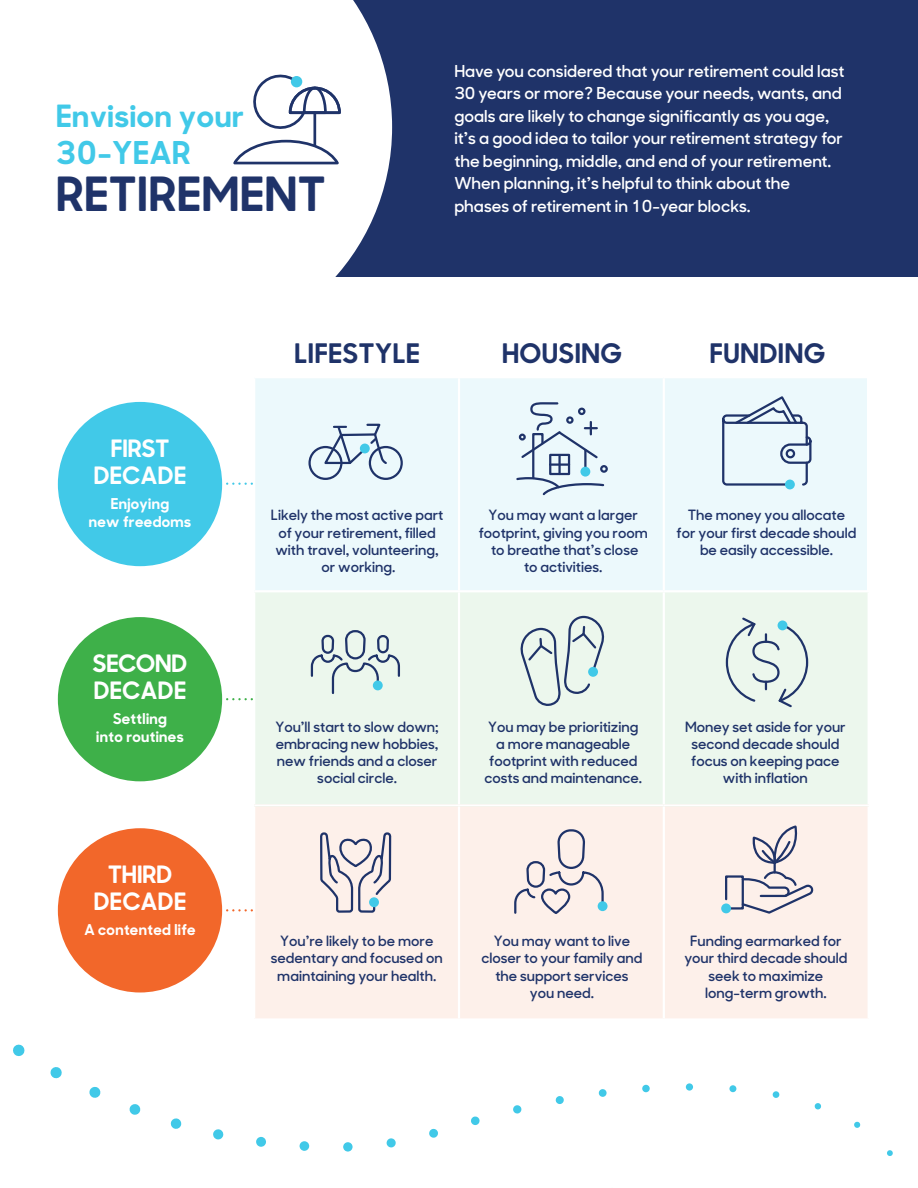
<style>
.page{position:relative;width:918px;height:1188px;background:#fff}
.page>*{position:absolute;margin:0;border:0;box-sizing:border-box;transform-origin:0 0}
.t1{font:700 47.25px "MM Sharp Sans";letter-spacing:.015em;color:#1f3369}
.t2{font:700 31.5px "MM Sharp Sans";letter-spacing:.025em;color:#41c9e8}
.t3{font:700 30.75px "MM Sharp Sans";letter-spacing:.025em;color:#41c9e8}
.t4{font:700 27px "MM Sharp Sans";letter-spacing:.025em;color:#1f3369}
.t5{font:700 24px/27px "MM Sharp Sans";letter-spacing:.025em;color:#fff;text-align:center}
.t6{font:600 16.5px/22.5px "MM Sharp Sans";color:#fff}
.t7{font:700 15px/18px "MM Sharp Sans";letter-spacing:.025em;color:#fff;text-align:center}
.t8{font:600 14.25px/17.1px "MM Sharp Sans";color:#1f3369;text-align:center}
</style>
<div class="page">
<div style="left:254px;top:377px;width:613px;height:214px;background:#ecf9fc"></div>
<div style="left:255px;top:592px;width:614px;height:214px;background:#ecf7ed"></div>
<div style="left:255px;top:805px;width:614px;height:214px;background:#fdf0ea"></div>
<hr style="left:254px;top:376px;width:205px;height:2px;background:#fff">
<hr style="left:459px;top:376px;width:205px;height:2px;background:#fff">
<hr style="left:458px;top:378px;width:2px;height:212px;background:#fff">
<hr style="left:664px;top:376px;width:206px;height:2px;background:#fff">
<hr style="left:663px;top:378px;width:2px;height:212px;background:#fff">
<hr style="left:254px;top:590px;width:205px;height:2px;background:#fff">
<hr style="left:459px;top:590px;width:205px;height:2px;background:#fff">
<hr style="left:458px;top:592px;width:2px;height:212px;background:#fff">
<hr style="left:664px;top:590px;width:206px;height:2px;background:#fff">
<hr style="left:663px;top:592px;width:2px;height:212px;background:#fff">
<hr style="left:868px;top:592px;width:2px;height:212px;background:#fff">
<hr style="left:254px;top:804px;width:205px;height:3px;background:#fff">
<hr style="left:459px;top:804px;width:205px;height:3px;background:#fff">
<hr style="left:458px;top:806px;width:2px;height:212px;background:#fff">
<hr style="left:664px;top:804px;width:206px;height:3px;background:#fff">
<hr style="left:663px;top:806px;width:2px;height:212px;background:#fff">
<hr style="left:868px;top:806px;width:2px;height:212px;background:#fff">
<hr style="left:254px;top:1018px;width:205px;height:3px;background:#fff">
<hr style="left:459px;top:1018px;width:205px;height:3px;background:#fff">
<hr style="left:664px;top:1018px;width:206px;height:3px;background:#fff">
<div style="left:0;top:0;width:918px;height:277px;background:#1f3369"></div>
<div style="left:0;top:0;width:213px;height:277px;background:#fff"></div>
<svg style="left:13px;top:1044px;width:12px;height:12px"></svg>
<svg style="left:50px;top:1067px;width:12px;height:12px"></svg>
<svg style="left:89px;top:1086px;width:12px;height:12px"></svg>
<svg style="left:129px;top:1104px;width:12px;height:11px"></svg>
<svg style="left:170px;top:1118px;width:12px;height:11px"></svg>
<svg style="left:429px;top:1128px;width:9px;height:10px"></svg>
<svg style="left:471px;top:1116px;width:9px;height:9px"></svg>
<svg style="left:513px;top:1105px;width:9px;height:9px"></svg>
<div style="left:555px;top:1096px;width:9px;height:8px;background:#41c9e8;border-radius:4px"></div>
<div style="left:599px;top:1089px;width:8px;height:8px;background:#41c9e8;border-radius:4px"></div>
<div style="left:642px;top:1085px;width:8px;height:7px;background:#41c9e8;border-radius:4px"></div>
<div style="left:686px;top:1083px;width:7px;height:8px;background:#41c9e8;border-radius:4px"></div>
<div style="left:729px;top:1085px;width:8px;height:7px;background:#41c9e8;border-radius:3px"></div>
<div style="left:772px;top:1091px;width:8px;height:7px;background:#41c9e8;border-radius:3px"></div>
<svg style="left:814px;top:1103px;width:8px;height:7px"></svg>
<svg style="left:854px;top:1121px;width:7px;height:7px"></svg>
<svg style="left:887px;top:1150px;width:6px;height:6px"></svg>
<svg style="left:722px;top:396px;width:90px;height:91px"></svg>
<div style="left:785px;top:480px;width:10px;height:9px;background:#41c9e8;border-radius:50%"></div>
<div style="left:58px;top:402px;width:164px;height:164px;background:#41c9e8;border-radius:50%"></div>
<svg style="left:724px;top:827px;width:90px;height:87px"></svg>
<div style="left:721px;top:903px;width:10px;height:10px;background:#41c9e8;border-radius:50%"></div>
<svg style="left:513px;top:804px;width:92px;height:110px"></svg>
<div style="left:598px;top:901px;width:10px;height:10px;background:#41c9e8;border-radius:50%"></div>
<div style="left:369px;top:446px;width:34px;height:34px;border:2px solid #1f3369;border-radius:50%"></div>
<svg style="left:516px;top:402px;width:91px;height:304px"></svg>
<div style="left:578px;top:408px;width:8px;height:7px;border:2px solid #1f3369;border-radius:50%"></div>
<div style="left:566px;top:416px;width:8px;height:8px;border:2px solid #1f3369;border-radius:50%"></div>
<div style="left:519px;top:434px;width:7px;height:7px;border:2px solid #1f3369;border-radius:50%"></div>
<div style="left:600px;top:465px;width:8px;height:8px;border:2px solid #1f3369;border-radius:50%"></div>
<div style="left:580px;top:467px;width:10px;height:10px;background:#41c9e8;border-radius:50%"></div>
<svg style="left:725px;top:617px;width:84px;height:91px"></svg>
<div style="left:58px;top:617px;width:164px;height:164px;background:#3eb049;border-radius:50%"></div>
<div style="left:58px;top:828px;width:164px;height:165px;background:#f2672a;border-radius:50%"></div>
<svg style="left:213px;top:0;width:188px;height:1152px"></svg>
<h3 class="t3" style="left:56px;top:90px;width:190px">Envision your</h3>
<h2 class="t2" style="left:56px;top:127px;width:136px">30-YEAR</h2>
<h1 class="t1" style="left:56px;top:155px;width:271px">RETIREMENT</h1>
<p class="t6" style="left:454px;top:59px;width:392px">Have you considered that your retirement could last 30 years or more? Because your needs, wants, and goals are likely to change significantly as you age, it’s a good idea to tailor your retirement strategy for the beginning, middle, and end of your retirement.<br>When planning, it’s helpful to think about the</p>
<p class="t6" style="left:454px;top:194px;width:298px">phases of retirement in 10-year blocks.</p>
<h3 class="t4" style="left:294px;top:331px;width:127px">LIFESTYLE</h3>
<h3 class="t4" style="left:502px;top:331px;width:121px">HOUSING</h3>
<h3 class="t4" style="left:710px;top:331px;width:117px">FUNDING</h3>
<h3 class="t5" style="left:94px;top:432px;width:94px">FIRST<br>DECADE</h3>
<p class="t7" style="left:89px;top:493px;width:104px">Enjoying<br>new freedoms</p>
<h3 class="t5" style="left:93px;top:647px;width:96px;text-align:left">SECOND<br>DECADE</h3>
<p class="t7" style="left:96px;top:708px;width:89px">Settling<br>into routines</p>
<h3 class="t5" style="left:94px;top:859px;width:94px">THIRD<br>DECADE</h3>
<p class="t7" style="left:84px;top:919px;width:113px">A contented life</p>
<p class="t8" style="left:271px;top:506px;width:174px">Likely the most active part of your retirement, filled with travel, volunteering, or working.</p>
<p class="t8" style="left:479px;top:506px;width:170px">You may want a larger footprint, giving you room to breathe that’s close<br>to activities.</p>
<p class="t8" style="left:677px;top:506px;width:181px">The money you allocate for your first decade should be easily accessible.</p>
<p class="t8" style="left:275px;top:717px;width:165px">You’ll start to slow down; embracing new hobbies, new friends and a closer social circle.</p>
<p class="t8" style="left:484px;top:717px;width:159px">You may be prioritizing a more manageable footprint with reduced costs and maintenance.</p>
<p class="t8" style="left:685px;top:717px;width:162px">Money set aside for your second decade should focus on keeping pace with inflation</p>
<p class="t8" style="left:271px;top:932px;width:173px">You’re likely to be more sedentary and focused on maintaining your health.</p>
<p class="t8" style="left:481px;top:932px;width:163px">You may want to live closer to your family and the support services<br>you need.</p>
<p class="t8" style="left:684px;top:932px;width:165px">Funding earmarked for your third decade should seek to maximize long-term growth.</p>
</div>
